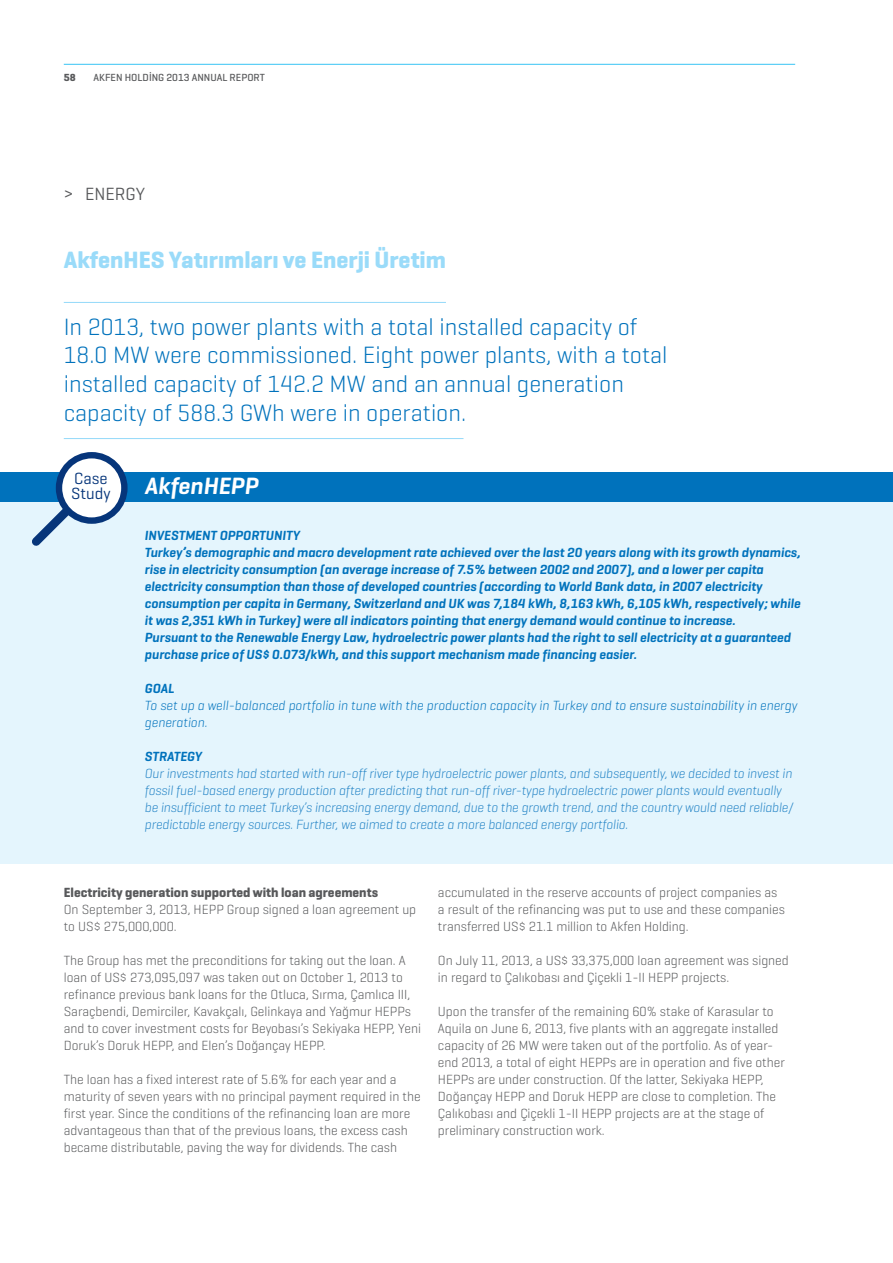
<style>
.page{position:relative;width:893px;height:1263px;background:#fff}
.page>*{position:absolute;margin:0;border:0;box-sizing:border-box;transform-origin:0 0}
.t1{font:300 24px/28.8px "Geogrotesque";color:#0072bc}
.t2{font:700 24px "Geogrotesque";color:#9adbf9}
.t3{font:italic 600 24px "Geogrotesque";color:#fff}
.t4{font:18px "Geogrotesque";color:#58595b}
.t5{font:16.5px/15.6px "Geogrotesque";color:#06357a}
.t6{font:300 13.5px/17px "Geogrotesque";color:#58595b}
.t7{font:italic 600 13.5px/17px "Geogrotesque";color:#0072bc}
.t8{font:italic 300 13.5px/17px "Geogrotesque";letter-spacing:-.01em;color:#2484c6}
.t9{font:italic 300 13.5px/17px "Geogrotesque";color:#0072bc}
.t10{font:700 13.5px "Geogrotesque";color:#58595b}
.t11{font:500 10.5px "Geogrotesque";color:#58595b}
.t12{font:700 10.5px "Geogrotesque";color:#58595b}
</style>
<div class="page">
<hr style="left:64px;top:64px;width:731px;height:1px;background:#44c8f5">
<hr style="left:64px;top:438px;width:399px;height:1px;background:#9adbf9">
<hr style="left:64px;top:302px;width:382px;height:1px;background:#9adbf9">
<div style="left:0;top:501px;width:893px;height:362px;background:#e4f5fd"></div>
<div style="left:0;top:472px;width:893px;height:30px;background:#0072bc"></div>
<div style="left:59px;top:455px;width:65px;height:66px;background:#fff;border-radius:50%"></div>
<div style="left:56px;top:452px;width:72px;height:72px;border:6px solid #06357a;border-radius:50%"></div>
<svg style="left:32px;top:499px;width:46px;height:47px"></svg>
<p class="t12" style="left:64px;top:71px;width:13px">58</p>
<p class="t11" style="left:94px;top:71px;width:173px">AKFEN HOLDİNG 2013 ANNUAL REPORT</p>
<h2 class="t4" style="left:64px;top:182px;width:83px">&gt; EN ERGY</h2>
<h1 class="t2" style="left:64px;top:245px;width:384px">AkfenHES Yatırımları ve Enerji Üretim</h1>
<h1 class="t1" style="left:64px;top:311px;width:605px">In 2013, two power plants with a total installed capacity of 18.0 MW were commissioned. Eight power plants, with a total installed capacity of 142.2 MW and an annual generation capacity of 588.3 GWh were in operation.</h1>
<p class="t5" style="left:71px;top:470px;width:41px">Case<br>Study</p>
<h1 class="t3" style="left:145px;top:471px;width:115px">AkfenHEPP</h1>
<p class="t7" style="left:145px;top:527px;width:657px">INVESTMENT OPPORTUNITY<br>Turkey’s demographic and macro development rate achieved over the last 20 years along with its growth dynamics, rise in electricity consumption (an average increase of 7.5% between 2002 and 2007), and a lower per capita electricity consumption than those of developed countries (according to World Bank data, in 2007 electricity consumption per capita in Germany, Switzerland and UK was 7,184 kWh, 8,163 kWh, 6,105 kWh, respectively; while it was 2,351 kWh in Turkey) were all indicators pointing that energy demand would continue to increase.<br>Pursuant to the Renewable Energy Law, hydroelectric power plants had the right to sell electricity at a guaranteed purchase price of US$ 0.073/kWh, and this support mechanism made financing easier.</p>
<p class="t7" style="left:145px;top:680px;width:31px">GOAL</p>
<p class="t9" style="left:145px;top:697px;width:654px">To set up a well-balanced portfolio in tune with the production capacity in Turkey and to ensure sustainability in energy generation.</p>
<p class="t7" style="left:145px;top:748px;width:59px">STRATEGY</p>
<p class="t8" style="left:145px;top:765px;width:650px">Our investments had started with run-off river type hydroelectric power plants, and subsequently, we decided to invest in fossil fuel-based energy production after predicting that run-off river-type hydroelectric power plants would eventually be insufficient to meet Turkey’s increasing energy demand, due to the growth trend, and the country would need reliable/ predictable energy sources. Further, we aimed to create a more balanced energy portfolio.</p>
<p class="t10" style="left:64px;top:884px;width:316px">Electricity generation supported with loan agreements</p>
<p class="t6" style="left:64px;top:901px;width:354px">On September 3, 2013, HEPP Group signed a loan agreement up to US$ 275,000,000.</p>
<p class="t6" style="left:64px;top:952px;width:359px">The Group has met the preconditions for taking out the loan. A loan of US$ 273,095,097 was taken out on October 1, 2013 to refinance previous bank loans for the Otluca, Sırma, Çamlıca III, Saraçbendi, Demirciler, Kavakçalı, Gelinkaya and Yağmur HEPPs and to cover investment costs for Beyobası’s Sekiyaka HEPP, Yeni Doruk’s Doruk HEPP, and Elen’s Doğançay HEPP.</p>
<p class="t6" style="left:64px;top:1071px;width:358px">The loan has a fixed interest rate of 5.6% for each year and a maturity of seven years with no principal payment required in the first year. Since the conditions of the refinancing loan are more advantageous than that of the previous loans, the excess cash became distributable, paving the way for dividends. The cash</p>
<p class="t6" style="left:438px;top:884px;width:348px">accumulated in the reserve accounts of project companies as a result of the refinancing was put to use and these companies transferred US$ 21.1 million to Akfen Holding.</p>
<p class="t6" style="left:438px;top:952px;width:352px">On July 11, 2013, a US$ 33,375,000 loan agreement was signed in regard to Çalıkobası and Çiçekli 1-II HEPP projects.</p>
<p class="t6" style="left:438px;top:1003px;width:348px">Upon the transfer of the remaining 60% stake of Karasular to Aquila on June 6, 2013, five plants with an aggregate installed capacity of 26 MW were taken out of the portfolio. As of year&shy;end 2013, a total of eight HEPPs are in operation and five other HEPPs are under construction. Of the latter, Sekiyaka HEPP, Doğançay HEPP and Doruk HEPP are close to completion. The Çalıkobası and Çiçekli 1-II HEPP projects are at the stage of preliminary construction work.</p>
</div>
